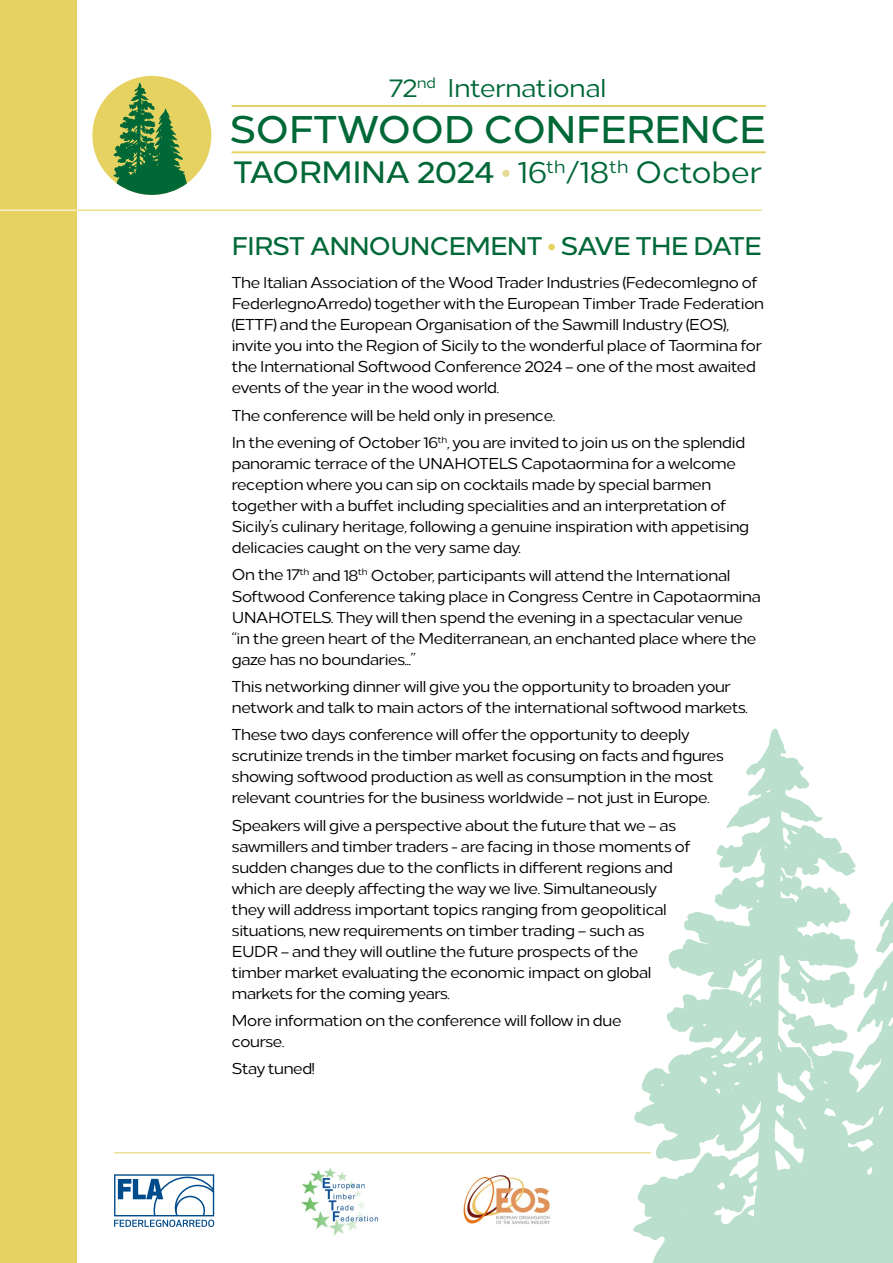
<style>
.page{position:relative;width:893px;height:1263px;background:#fff}
.page>*{position:absolute;margin:0;border:0;box-sizing:border-box;transform-origin:0 0}
.t1{font:100 38.55px "Loew Variable";color:#006837}
.t2{font:100 30.75px "Loew Variable";letter-spacing:.005em;color:#006837}
.t3{font:100 25.65px "Loew Variable";color:#006837}
.t4{font:100 25.5px "Loew Variable";letter-spacing:-.015em;color:#006837}
.t5{font:100 15.75px/21px "Loew Variable";letter-spacing:-.015em;color:#000}
.s1{color:#e5db95}
.s2{color:#e5d261}
</style>
<div class="page">
<div style="left:92px;top:76px;width:119px;height:119px;background:#e5d261;border-radius:50%"></div>
<svg style="left:113px;top:83px;width:74px;height:112px"></svg>
<hr style="left:232px;top:105px;width:534px;height:2px;background:#e5d261">
<hr style="left:232px;top:151px;width:534px;height:2px;background:#e5d261">
<div style="left:0;top:0;width:77px;height:1263px;background:#e5d261"></div>
<svg style="left:633px;top:728px;width:260px;height:535px;fill:#bae0cd"></svg>
<hr style="left:0;top:210px;width:114px;height:1px;background:#fff">
<hr style="left:77px;top:210px;width:685px;height:1px;background:#e5d261">
<img style="left:301px;top:1168px;width:78px;height:67px">
<img style="left:463px;top:1175px;width:87px;height:49px">
<svg style="left:114px;top:1174px;width:100px;height:53px"></svg>
<hr style="left:114px;top:1152px;width:537px;height:1px;background:#e5d261">
<h3 class="t3" style="left:389px;top:68px;width:218px">72<sup>nd</sup> International</h3>
<h1 class="t1" style="left:230px;top:99px;width:537px">SOFTWOOD CONFERENCE</h1>
<h2 class="t2" style="left:233px;top:148px;width:530px">TAORMINA 2024 <span class="s1">•</span> 16<sup>th</sup>/18<sup>th</sup> October</h2>
<h3 class="t4" style="left:232px;top:226px;width:531px">FIRST ANNOUNCEMENT <span class="s2">•</span> SAVE THE DATE</h3>
<p class="t5" style="left:232px;top:271px;width:534px">The Italian Association of the Wood Trader Industries (Fedecomlegno of FederlegnoArredo) together with the European Timber Trade Federation (ETTF) and the European Organisation of the Sawmill Industry (EOS), invite you into the Region of Sicily to the wonderful place of Taormina for the International Softwood Conference 2024 – one of the most awaited events of the year in the wood world.</p>
<p class="t5" style="left:232px;top:400px;width:515px;line-height:27.5px">The conference will be held only in presence.<br>In the evening of October 16<sup>th</sup>, you are invited to join us on the splendid</p>
<p class="t5" style="left:232px;top:452px;width:519px">panoramic terrace of the UNAHOTELS Capotaormina for a welcome reception where you can sip on cocktails made by special barmen together with a buffet including specialities and an interpretation of Sicily’s culinary heritage, following a genuine inspiration with appetising delicacies caught on the very same day.</p>
<p class="t5" style="left:232px;top:563px;width:531px">On the 17<sup>th</sup> and 18<sup>th</sup> October, participants will attend the International Softwood Conference taking place in Congress Centre in Capotaormina UNAHOTELS. They will then spend the evening in a spectacular venue “in the green heart of the Mediterranean, an enchanted place where the gaze has no boundaries...”</p>
<p class="t5" style="left:232px;top:674px;width:517px">This networking dinner will give you the opportunity to broaden your network and talk to main actors of the international softwood markets.</p>
<p class="t5" style="left:232px;top:723px;width:494px">These two days conference will offer the opportunity to deeply scrutinize trends in the timber market focusing on facts and figures showing softwood production as well as consumption in the most relevant countries for the business worldwide – not just in Europe.</p>
<p class="t5" style="left:232px;top:813px;width:460px">Speakers will give a perspective about the future that we – as sawmillers and timber traders - are facing in those moments of sudden changes due to the conflicts in different regions and which are deeply affecting the way we live. Simultaneously they will address important topics ranging from geopolitical situations, new requirements on timber trading – such as EUDR – and they will outline the future prospects of the timber market evaluating the economic impact on global markets for the coming years.</p>
<p class="t5" style="left:232px;top:1008px;width:391px">More information on the conference will follow in due course.</p>
<p class="t5" style="left:232px;top:1057px;width:84px">Stay tuned!</p>
</div>
